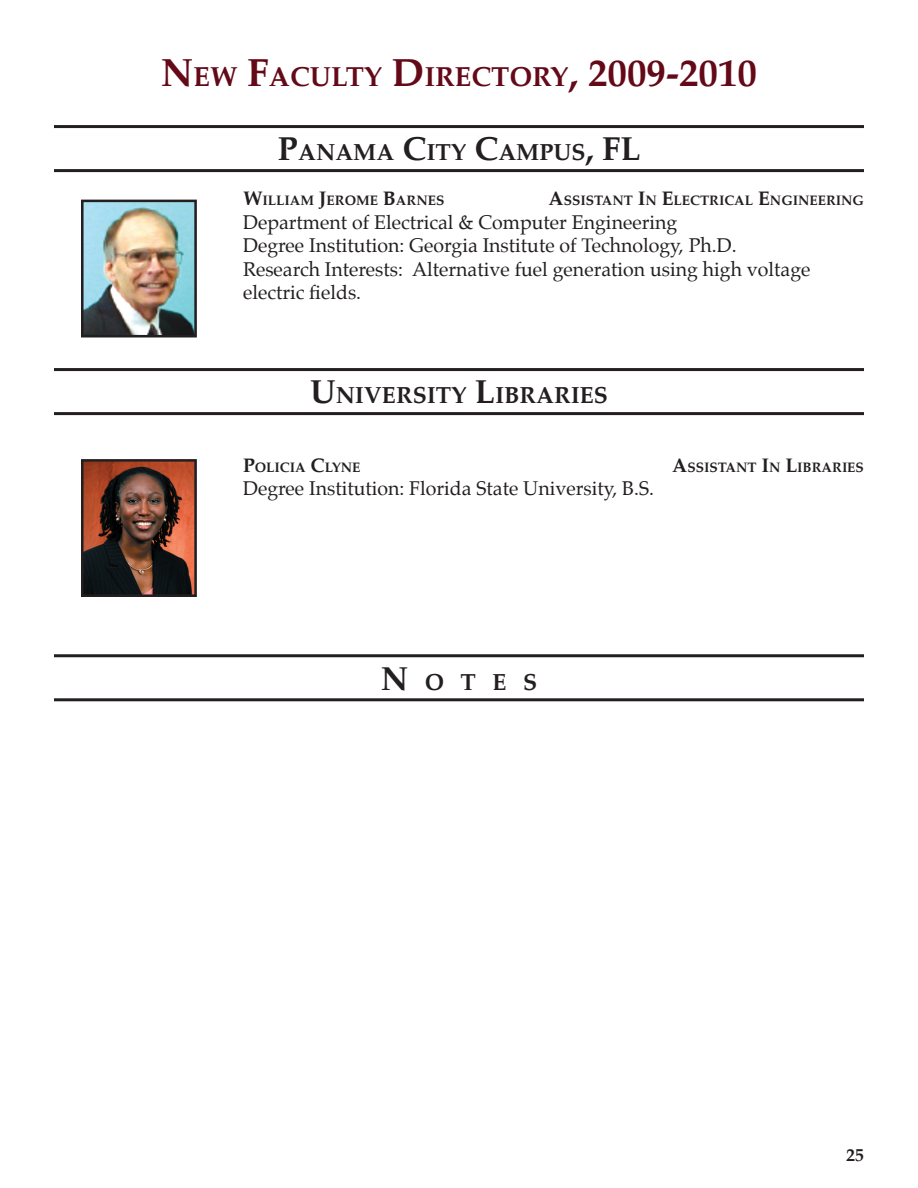
<style>
.page{position:relative;width:918px;height:1188px;background:#fff}
.page>*{position:absolute;margin:0;border:0;box-sizing:border-box;transform-origin:0 0}
.t1{font:700 27.3px "Palatino";color:#640918}
.t2{font:700 23.1px "Palatino";color:#231f20}
.t3{font:19.5px/23.4px "Palatino";color:#231f20}
.t4{font:700 18px "Palatino";color:#231f20}
.t5{font:700 13.65px "Palatino";color:#231f20}
.s1{font-size:39px}
.s2{font-size:33px}
.s3{font-size:19.5px}
</style>
<div class="page">
<hr style="left:54px;top:125px;width:810px;height:3px;background:#231f20">
<hr style="left:54px;top:169px;width:810px;height:3px;background:#231f20">
<hr style="left:54px;top:368px;width:810px;height:3px;background:#231f20">
<hr style="left:54px;top:412px;width:810px;height:3px;background:#231f20">
<hr style="left:54px;top:654px;width:810px;height:3px;background:#231f20">
<hr style="left:54px;top:698px;width:810px;height:3px;background:#231f20">
<img style="left:85px;top:463px;width:108px;height:130px">
<div style="left:81px;top:459px;width:116px;height:138px;border:3px solid #231f20"></div>
<img style="left:85px;top:204px;width:108px;height:129px">
<div style="left:81px;top:200px;width:116px;height:137px;border:3px solid #231f20"></div>
<h1 class="t1" style="left:161px;top:60px;width:598px"><span class="s1">N</span>EW <span class="s1">F</span>ACULTY <span class="s1">D</span>IRECTORY<span class="s1">, 2009-2010</span></h1>
<p class="t2" style="left:278px;top:138px;width:364px"><span class="s2">P</span>ANAMA <span class="s2">C</span>ITY <span class="s2">C</span>AMPUS<span class="s2">, FL</span></p>
<p class="t5" style="left:243px;top:192px;width:203px"><span class="s3">W</span>ILLIAM <span class="s3">J</span>EROME <span class="s3">B</span>ARNES</p>
<p class="t5" style="left:549px;top:192px;width:317px"><span class="s3">A</span>SSISTANT <span class="s3">I</span>N <span class="s3">E</span>LECTRICAL <span class="s3">E</span>NGINEERING</p>
<p class="t3" style="left:243px;top:212px;width:569px">Department of Electrical &amp; Computer Engineering<br>Degree Institution: Georgia Institute of Technology, Ph.D.<br>Research Interests: Alternative fuel generation using high voltage electric fields.</p>
<p class="t2" style="left:310px;top:381px;width:299px"><span class="s2">U</span>NIVERSITY <span class="s2">L</span>IBRARIES</p>
<p class="t5" style="left:243px;top:459px;width:119px"><span class="s3">P</span>OLICIA <span class="s3">C</span>LYNE</p>
<p class="t5" style="left:672px;top:459px;width:193px"><span class="s3">A</span>SSISTANT <span class="s3">I</span>N <span class="s3">L</span>IBRARIES</p>
<p class="t3" style="left:243px;top:479px;width:413px">Degree Institution: Florida State University, B.S.</p>
<p class="t2" style="left:381px;top:668px;width:158px"><span class="s2">N</span> O T E S</p>
<p class="t4" style="left:846px;top:1144px;width:19px">25</p>
</div>
